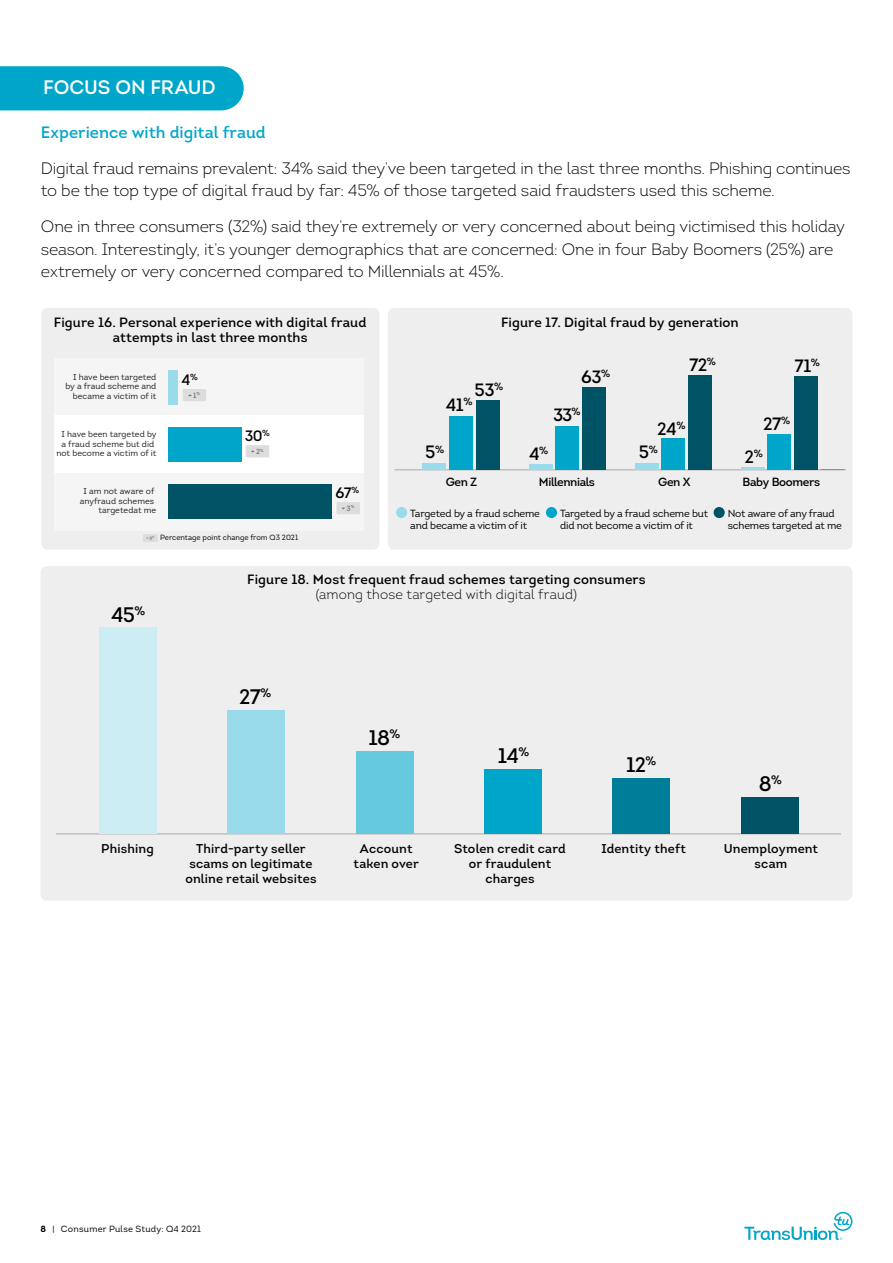
<style>
.page{position:relative;width:893px;height:1263px;background:#fff}
.page>*{position:absolute;margin:0;border:0;box-sizing:border-box;transform-origin:0 0}
.t1{font:600 21px "Intro";color:#000}
.t2{font:19.5px "Intro Semi Bold Caps";color:#fff}
.t3{font:600 17.85px "Intro";letter-spacing:-.03em;color:#000}
.t4{font:300 16.5px/22.5px "Intro";letter-spacing:-.01em;color:#000}
.t5{font:600 16.5px "Intro";color:#00a6ca}
.t6{font:600 15px "Intro";color:#000}
.t7{font:600 13.5px/15px "Intro";letter-spacing:.01em;color:#000;text-align:center}
.t8{font:300 13.5px "Intro";letter-spacing:.01em;color:#000}
.t9{font:600 12.75px/15px "Intro";letter-spacing:.01em;color:#000;text-align:center}
.t10{font:600 11.85px "Intro";letter-spacing:-.03em;color:#000}
.t11{font:10.35px/11.9px "Intro";letter-spacing:-.02em;color:#000}
.t12{font:9px "Intro";letter-spacing:.02em;color:#000}
.t13{font:8.55px/9.6px "Intro";color:#231f20;text-align:right}
.t14{font:7.5px "Intro";color:#000}
.t15{font:600 7.35px "Intro";color:#707070}
.t16{font:600 2.7px "Intro";color:#707070}
.s1{font-weight:600;font-size:4.65px;color:#707070}
.s2{font-weight:700}
</style>
<div class="page">
<svg style="left:744px;top:1212px;width:108px;height:28px"></svg>
<div style="left:0;top:66px;width:244px;height:44px;background:#00a6ca"></div>
<div style="left:41px;top:308px;width:338px;height:242px;background:#eee;border-radius:7px"></div>
<div style="left:388px;top:308px;width:464px;height:242px;background:#eee;border-radius:7px"></div>
<div style="left:54px;top:472px;width:310px;height:59px;background:#f5f5f5"></div>
<div style="left:54px;top:358px;width:310px;height:57px;background:#f5f5f5"></div>
<div style="left:54px;top:415px;width:310px;height:58px;background:#fff"></div>
<div style="left:168px;top:484px;width:164px;height:34px;background:#005365"></div>
<div style="left:168px;top:427px;width:73px;height:34px;background:#00a6ca"></div>
<div style="left:168px;top:371px;width:10px;height:34px;background:#99dbea"></div>
<div style="left:143px;top:534px;width:15px;height:8px;background:#ddd"></div>
<div style="left:183px;top:389px;width:23px;height:12px;background:#ddd"></div>
<div style="left:246px;top:445px;width:23px;height:12px;background:#ddd"></div>
<div style="left:336px;top:502px;width:24px;height:12px;background:#ddd"></div>
<div style="left:396px;top:507px;width:11px;height:11px;background:#99dbea;border-radius:50%"></div>
<div style="left:546px;top:507px;width:11px;height:11px;background:#00a6ca;border-radius:50%"></div>
<div style="left:714px;top:507px;width:11px;height:11px;background:#005365;border-radius:50%"></div>
<hr style="left:395px;top:470px;width:451px;height:1px;background:#a9a9a9">
<div style="left:794px;top:376px;width:24px;height:94px;background:#005365"></div>
<div style="left:767px;top:434px;width:24px;height:36px;background:#00a6ca"></div>
<hr style="left:741px;top:467px;width:24px;height:3px;background:#99dbea">
<div style="left:688px;top:375px;width:24px;height:95px;background:#005365"></div>
<div style="left:661px;top:438px;width:24px;height:32px;background:#00a6ca"></div>
<div style="left:635px;top:463px;width:24px;height:7px;background:#99dbea"></div>
<div style="left:582px;top:387px;width:24px;height:83px;background:#005365"></div>
<div style="left:555px;top:426px;width:24px;height:44px;background:#00a6ca"></div>
<div style="left:529px;top:465px;width:23px;height:5px;background:#99dbea"></div>
<div style="left:476px;top:400px;width:23px;height:70px;background:#005365"></div>
<div style="left:449px;top:416px;width:24px;height:54px;background:#00a6ca"></div>
<div style="left:423px;top:463px;width:23px;height:7px;background:#99dbea"></div>
<div style="left:40px;top:566px;width:812px;height:334px;background:#eee;border-radius:7px"></div>
<hr style="left:56px;top:834px;width:784px;height:1px;background:#a9a9a9">
<div style="left:741px;top:797px;width:57px;height:37px;background:#005365"></div>
<div style="left:612px;top:779px;width:58px;height:55px;background:#007d98"></div>
<div style="left:484px;top:770px;width:58px;height:64px;background:#00a6ca"></div>
<div style="left:356px;top:751px;width:58px;height:83px;background:#66cadf"></div>
<div style="left:228px;top:710px;width:57px;height:124px;background:#99dbea"></div>
<div style="left:99px;top:627px;width:58px;height:207px;background:#ccedf4"></div>
<p class="t2" style="left:43px;top:75px;width:174px">FOCUS ON FRAUD</p>
<p class="t5" style="left:41px;top:122px;width:226px">Experience with digital fraud</p>
<p class="t4" style="left:41px;top:157px;width:811px">Digital fraud remains prevalent: 34% said they’ve been targeted in the last three months. Phishing continues to be the top type of digital fraud by far: 45% of those targeted said fraudsters used this scheme.</p>
<p class="t4" style="left:41px;top:215px;width:806px">One in three consumers (32%) said they’re extremely or very concerned about being victimised this holiday season. Interestingly, it’s younger demographics that are concerned: One in four Baby Boomers (25%) are extremely or very concerned compared to Millennials at 45%.</p>
<p class="t7" style="left:54px;top:315px;width:314px">Figure 16. Personal experience with digital fraud attempts in last three months</p>
<p class="t7" style="left:501px;top:315px;width:239px">Figure 17. Digital fraud by generation</p>
<p class="t13" style="left:65px;top:372px;width:92px">I have been targeted by a fraud scheme and became a victim of it</p>
<p class="t13" style="left:56px;top:429px;width:102px">I have been targeted by a fraud scheme but did not become a victim of it</p>
<p class="t13" style="left:80px;top:486px;width:78px">I am not aware of anyfraud schemes targetedat me</p>
<p class="t14" style="left:149px;top:533px;width:150px"><span class="s1">X</span> Percentage point change from Q3 2021</p>
<p class="t3" style="left:689px;top:353px;width:29px">72<sup>%</sup></p>
<p class="t3" style="left:794px;top:355px;width:27px">71<sup>%</sup></p>
<p class="t3" style="left:581px;top:365px;width:30px">63<sup>%</sup></p>
<p class="t6" style="left:182px;top:370px;width:18px">4<sup>%</sup></p>
<p class="t15" style="left:193px;top:391px;width:8px">1<sup>%</sup></p>
<p class="t3" style="left:475px;top:379px;width:30px">53<sup>%</sup></p>
<p class="t3" style="left:446px;top:393px;width:28px">41<sup>%</sup></p>
<p class="t3" style="left:553px;top:404px;width:29px">33<sup>%</sup></p>
<p class="t3" style="left:763px;top:413px;width:29px">27<sup>%</sup></p>
<p class="t3" style="left:657px;top:417px;width:30px">24<sup>%</sup></p>
<p class="t6" style="left:245px;top:426px;width:27px">30<sup>%</sup></p>
<p class="t15" style="left:256px;top:447px;width:9px">2<sup>%</sup></p>
<p class="t3" style="left:425px;top:441px;width:20px">5<sup>%</sup></p>
<p class="t3" style="left:639px;top:441px;width:20px">5<sup>%</sup></p>
<p class="t3" style="left:529px;top:442px;width:21px">4<sup>%</sup></p>
<p class="t3" style="left:745px;top:445px;width:20px">2<sup>%</sup></p>
<p class="t10" style="left:446px;top:474px;width:33px">Gen Z</p>
<p class="t10" style="left:539px;top:474px;width:58px">Millennials</p>
<p class="t10" style="left:658px;top:474px;width:34px">Gen X</p>
<p class="t10" style="left:742px;top:474px;width:79px">Baby Boomers</p>
<p class="t6" style="left:335px;top:483px;width:25px">67<sup>%</sup></p>
<p class="t15" style="left:347px;top:504px;width:9px">3<sup>%</sup></p>
<p class="t11" style="left:410px;top:507px;width:131px">Targeted by a fraud scheme and became a victim of it</p>
<p class="t11" style="left:560px;top:507px;width:149px">Targeted by a fraud scheme but did not become a victim of it</p>
<p class="t11" style="left:728px;top:507px;width:116px">Not aware of any fraud schemes targeted at me</p>
<p class="t16" style="left:152px;top:536px;width:4px">%</p>
<p class="t1" style="left:111px;top:601px;width:36px">45<sup>%</sup></p>
<p class="t7" style="left:247px;top:572px;width:400px">Figure 18. Most frequent fraud schemes targeting consumers</p>
<p class="t8" style="left:316px;top:586px;width:263px">(among those targeted with digital fraud)</p>
<p class="t1" style="left:239px;top:683px;width:33px">27<sup>%</sup></p>
<p class="t1" style="left:368px;top:724px;width:33px">18<sup>%</sup></p>
<p class="t1" style="left:498px;top:742px;width:33px">14<sup>%</sup></p>
<p class="t1" style="left:626px;top:751px;width:32px">12<sup>%</sup></p>
<p class="t9" style="left:360px;top:841px;width:54px">Account</p>
<p class="t9" style="left:601px;top:841px;width:86px">Identity theft</p>
<p class="t9" style="left:354px;top:856px;width:67px">taken over</p>
<p class="t9" style="left:101px;top:841px;width:54px">Phishing</p>
<p class="t9" style="left:185px;top:841px;width:133px">Third-party seller scams on legitimate online retail websites</p>
<p class="t9" style="left:454px;top:841px;width:113px">Stolen credit card or fraudulent charges</p>
<p class="t1" style="left:759px;top:770px;width:25px">8<sup>%</sup></p>
<p class="t9" style="left:724px;top:840px;width:96px">Unemployment scam</p>
<p class="t12" style="left:40px;top:1224px;width:162px"><span class="s2">8</span> | Consumer Pulse Study: Q4 2021</p>
</div>
